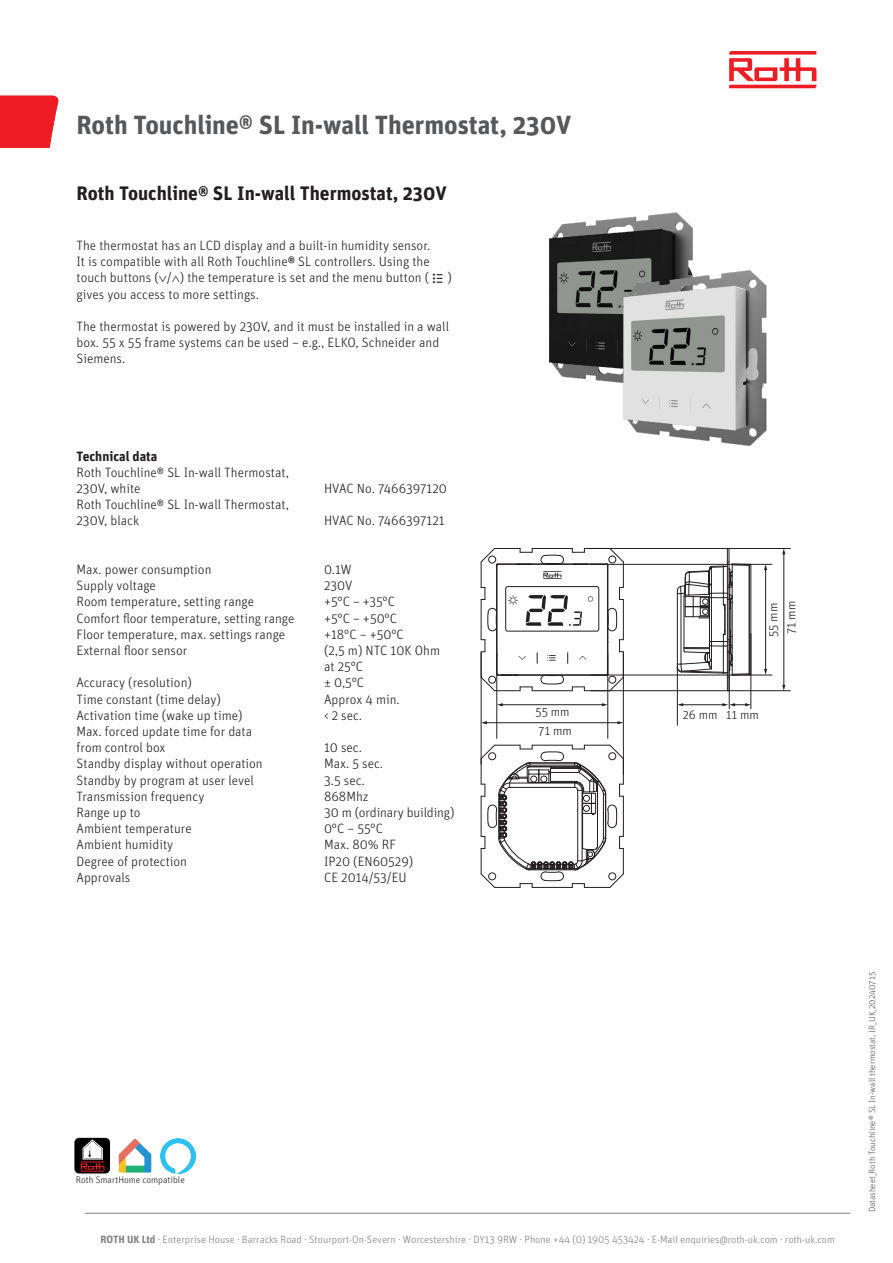
<style>
.page{position:relative;width:893px;height:1263px;background:#fff}
.page>*{position:absolute;margin:0;border:0;box-sizing:border-box;transform-origin:0 0}
.t1{font:700 26.25px "Unit OT";letter-spacing:-.005em;color:#57585a}
.t2{font:700 19.5px "Unit OT";color:#231f20}
.t3{font:300 13.5px/16.2px "Unit OT";color:#231f20}
.t4{font:700 13.5px "Unit OT";color:#231f20}
.t5{font:300 12.6px "Unit OT";color:#231f20}
.t6{font:300 10.5px "Unit OT";color:#808285}
.t7{font:300 9.45px "Unit OT";color:#231f20}
.t8{font:300 9px "Unit OT";letter-spacing:-.005em;color:#57585a}
.s1{font-weight:400}
.s2{font-weight:700}
</style>
<div class="page">
<svg style="left:729px;top:51px;width:87px;height:37px"></svg>
<svg style="left:0;top:96px;width:59px;height:52px;background:#ef2f34"></svg>
<img style="left:549px;top:213px;width:144px;height:170px">
<img style="left:616px;top:257px;width:151px;height:189px">
<hr style="left:751px;top:564px;width:1px;height:111px;background:#231f20">
<svg style="left:677px;top:549px;width:74px;height:141px"></svg>
<svg style="left:480px;top:744px;width:144px;height:144px"></svg>
<hr style="left:481px;top:599px;width:1px;height:41px;background:#231f20">
<hr style="left:623px;top:599px;width:1px;height:41px;background:#231f20">
<hr style="left:496px;top:565px;width:1px;height:109px;background:#231f20">
<hr style="left:608px;top:565px;width:1px;height:72px;background:#231f20">
<hr style="left:607px;top:564px;width:1px;height:111px;background:#231f20">
<hr style="left:497px;top:564px;width:1px;height:111px;background:#231f20">
<hr style="left:481px;top:653px;width:1px;height:111px;background:#231f20">
<hr style="left:497px;top:653px;width:1px;height:85px;background:#231f20">
<hr style="left:623px;top:653px;width:1px;height:121px;background:#231f20">
<hr style="left:591px;top:548px;width:199px;height:1px;background:#231f20">
<hr style="left:591px;top:564px;width:181px;height:1px;background:#231f20">
<hr style="left:591px;top:675px;width:181px;height:1px;background:#231f20">
<hr style="left:591px;top:690px;width:199px;height:1px;background:#231f20">
<hr style="left:607px;top:653px;width:1px;height:85px;background:#231f20">
<hr style="left:729px;top:653px;width:1px;height:56px;background:#231f20">
<hr style="left:677px;top:666px;width:1px;height:59px;background:#231f20">
<hr style="left:751px;top:634px;width:1px;height:75px;background:#231f20">
<hr style="left:502px;top:704px;width:101px;height:1px;background:#231f20">
<svg style="left:497px;top:703px;width:6px;height:3px"></svg>
<svg style="left:602px;top:703px;width:6px;height:3px"></svg>
<hr style="left:765px;top:569px;width:1px;height:101px;background:#231f20">
<svg style="left:764px;top:564px;width:3px;height:6px"></svg>
<svg style="left:764px;top:669px;width:3px;height:6px"></svg>
<hr style="left:486px;top:722px;width:133px;height:1px;background:#231f20">
<svg style="left:481px;top:721px;width:6px;height:3px"></svg>
<svg style="left:617px;top:721px;width:6px;height:3px"></svg>
<hr style="left:682px;top:704px;width:41px;height:1px;background:#231f20">
<svg style="left:677px;top:703px;width:6px;height:3px"></svg>
<svg style="left:722px;top:703px;width:29px;height:3px"></svg>
<hr style="left:783px;top:553px;width:1px;height:133px;background:#231f20">
<svg style="left:782px;top:685px;width:3px;height:6px"></svg>
<svg style="left:480px;top:637px;width:144px;height:54px"></svg>
<svg style="left:480px;top:548px;width:144px;height:83px"></svg>
<hr style="left:85px;top:1213px;width:765px;height:1px;background:#808285">
<img style="left:161px;top:1138px;width:34px;height:35px">
<img style="left:118px;top:1138px;width:34px;height:35px">
<div style="left:74px;top:1138px;width:36px;height:35px;background:#000001;border-radius:5px"></div>
<svg style="left:81px;top:1139px;width:24px;height:33px"></svg>
<p class="t1" style="left:77px;top:107px;width:497px">Roth Touchline® SL In-wall Thermostat, 230V</p>
<p class="t2" style="left:77px;top:181px;width:372px">Roth Touchline® SL In-wall Thermostat, 230V</p>
<p class="t3" style="left:77px;top:237px;width:355px;text-align:justify">The thermostat has an LCD display and a built-in humidity sensor.<br>It is compatible with all Roth Touchline<span class="s1">®</span> SL controllers. Using the touch buttons (∨/∧) the temperature is set and the menu button (</p>
<p class="t3" style="left:447px;top:270px;width:6px">)</p>
<p class="t3" style="left:77px;top:286px;width:184px">gives you access to more settings.</p>
<p class="t3" style="left:77px;top:318px;width:374px">The thermostat is powered by 230V, and it must be installed in a wall box. 55 x 55 frame systems can be used – e.g., ELKO, Schneider and<br>Siemens.</p>
<p class="t4" style="left:77px;top:447px;width:82px">Technical data</p>
<p class="t3" style="left:77px;top:464px;width:214px">Roth Touchline® SL In-wall Thermostat,<br>230V, white</p>
<p class="t3" style="left:77px;top:496px;width:214px">Roth Touchline® SL In-wall Thermostat,<br>230V, black</p>
<p class="t3" style="left:324px;top:480px;width:124px">HVAC No. 7466397120</p>
<p class="t3" style="left:324px;top:513px;width:122px">HVAC No. 7466397121</p>
<p class="t3" style="left:77px;top:561px;width:136px">Max. power consumption</p>
<p class="t3" style="left:324px;top:561px;width:29px">0.1W</p>
<p class="t3" style="left:77px;top:577px;width:81px">Supply voltage</p>
<p class="t3" style="left:324px;top:577px;width:30px">230V</p>
<p class="t3" style="left:77px;top:594px;width:179px">Room temperature, setting range</p>
<p class="t3" style="left:324px;top:594px;width:72px">+5°C – +35°C</p>
<p class="t3" style="left:77px;top:610px;width:219px">Comfort floor temperature, setting range</p>
<p class="t3" style="left:324px;top:610px;width:74px">+5°C – +50°C</p>
<p class="t3" style="left:77px;top:626px;width:210px">Floor temperature, max. settings range</p>
<p class="t3" style="left:324px;top:626px;width:81px">+18°C – +50°C</p>
<p class="t3" style="left:77px;top:642px;width:112px">External floor sensor</p>
<p class="t3" style="left:324px;top:642px;width:118px">(2,5 m) NTC 10K Ohm at 25°C</p>
<p class="t3" style="left:77px;top:675px;width:117px">Accuracy (resolution)</p>
<p class="t3" style="left:324px;top:675px;width:42px">± 0,5°C</p>
<p class="t3" style="left:77px;top:691px;width:146px">Time constant (time delay)</p>
<p class="t3" style="left:324px;top:691px;width:77px">Approx 4 min.</p>
<p class="t3" style="left:77px;top:707px;width:167px">Activation time (wake up time)</p>
<p class="t3" style="left:324px;top:707px;width:40px">&lt; 2 sec.</p>
<p class="t3" style="left:77px;top:723px;width:177px">Max. forced update time for data</p>
<p class="t3" style="left:77px;top:739px;width:91px">from control box</p>
<p class="t3" style="left:324px;top:739px;width:39px">10 sec.</p>
<p class="t3" style="left:77px;top:756px;width:188px">Standby display without operation</p>
<p class="t3" style="left:324px;top:756px;width:61px">Max. 5 sec.</p>
<p class="t3" style="left:77px;top:772px;width:179px">Standby by program at user level</p>
<p class="t3" style="left:324px;top:772px;width:42px">3.5 sec.</p>
<p class="t3" style="left:77px;top:788px;width:129px">Transmission frequency</p>
<p class="t3" style="left:324px;top:788px;width:46px">868Mhz</p>
<p class="t3" style="left:77px;top:804px;width:66px">Range up to</p>
<p class="t3" style="left:324px;top:804px;width:132px">30 m (ordinary building)</p>
<p class="t3" style="left:77px;top:820px;width:117px">Ambient temperature</p>
<p class="t3" style="left:324px;top:820px;width:60px">0°C – 55°C</p>
<p class="t3" style="left:77px;top:837px;width:98px">Ambient humidity</p>
<p class="t3" style="left:324px;top:837px;width:73px">Max. 80% RF</p>
<p class="t3" style="left:77px;top:853px;width:112px">Degree of protection</p>
<p class="t3" style="left:324px;top:853px;width:91px">IP20 (EN60529)</p>
<p class="t3" style="left:77px;top:869px;width:55px">Approvals</p>
<p class="t3" style="left:324px;top:869px;width:84px">CE 2014/53/EU</p>
<p class="t5" style="left:535px;top:704px;width:36px">55 mm</p>
<p class="t5" style="left:539px;top:723px;width:35px">71 mm</p>
<p class="t5" style="left:766px;top:637px;width:36px;rotate:-90deg">55 mm</p>
<p class="t5" style="left:784px;top:634px;width:35px;rotate:-90deg">71 mm</p>
<p class="t5" style="left:683px;top:707px;width:77px">26 mm 11 mm</p>
<p class="t7" style="left:76px;top:1175px;width:110px">Roth SmartHome compatible</p>
<p class="t6" style="left:101px;top:1233px;width:736px"><span class="s2">ROTH UK Ltd</span> · Enterprise House · Barracks Road · Stourport-On-Severn · Worcestershire · DY13 9RW · Phone +44 (0) 1905 453424 · E-Mail enquiries@roth-uk.com · roth-uk.com</p>
<p class="t8" style="left:867px;top:1212px;width:242px;rotate:-90deg">Datasheet_Roth Touchline® SL In-wall thermostat, IR_UK_20240715</p>
</div>
